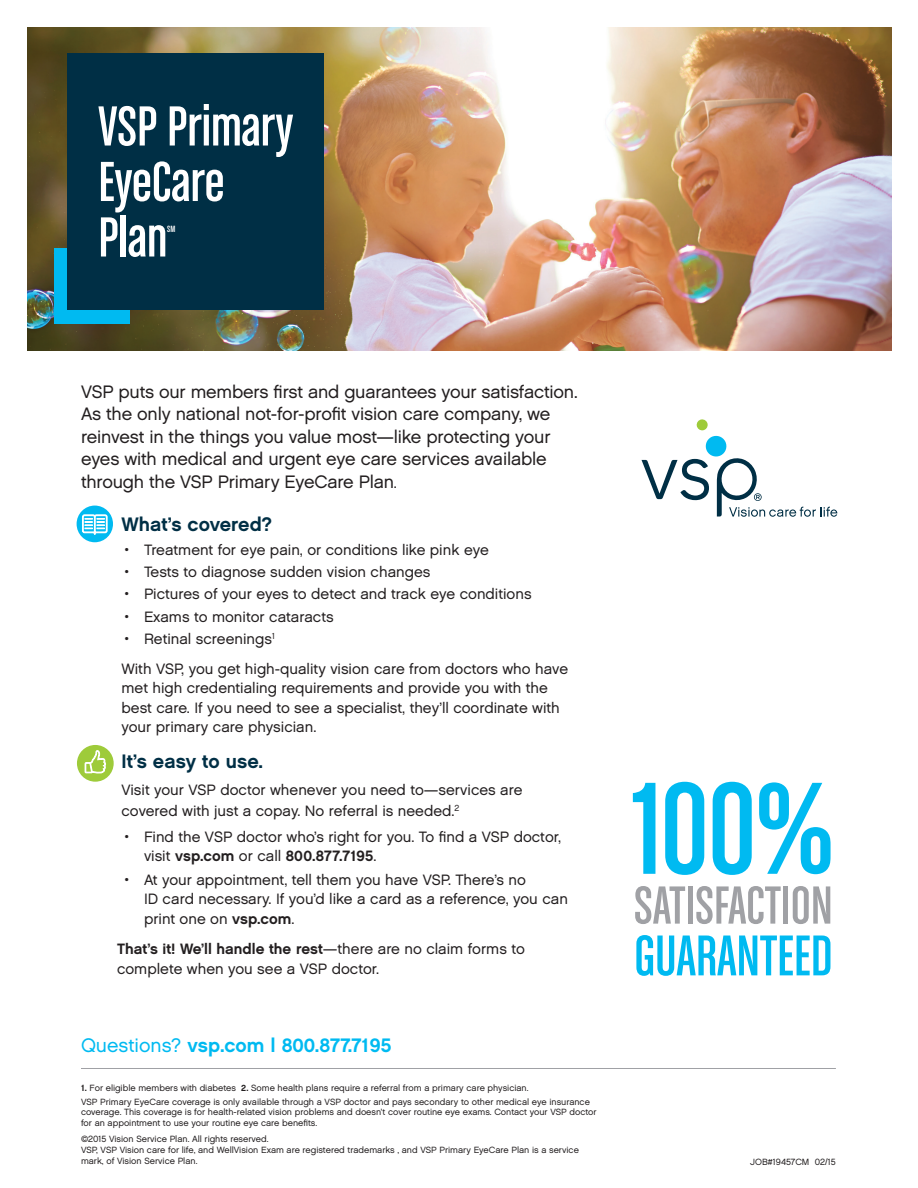
<style>
.page{position:relative;width:918px;height:1188px;background:#fff}
.page>*{position:absolute;margin:0;border:0;box-sizing:border-box;transform-origin:0 0}
.t1{font:139.5px "Chalet Comprime Cologne Sixty";color:#00baf1}
.t2{font:61.2px "Chalet Comprime Cologne Sixty";color:#00baf1}
.t3{font:60px/55.5px "Chalet Comprime Cologne Sixty";color:#fff}
.t4{font:57px "Chalet Comprime Cologne Sixty";color:#a0a1a5}
.t5{font:19.5px "Chalet New York Nineteen Sixty";color:#00baf1}
.t6{font:19.5px "Chalet New York Nineteen Sixty";color:#002f45}
.t7{font:18px/22.5px "Chalet London Nineteen Sixty";letter-spacing:-.01em;color:#231f20}
.t8{font:15px/19.5px "Chalet London Nineteen Sixty";color:#231f20}
.t9{font:15px "Chalet New York Nineteen Sixty";color:#231f20}
.t10{font:9.6px "Chalet Comprime Cologne Sixty";color:#fff}
.t11{font:9px/10.8px "Chalet London Nineteen Sixty";color:#231f20}
.s1{font-size:15px}
.s2{font-family:"Chalet London Nineteen Sixty"}
.s3{font-family:"Chalet New York Nineteen Sixty"}
</style>
<div class="page">
<img style="left:27px;top:27px;width:864px;height:324px">
<div style="left:54px;top:248px;width:76px;height:76px;background:#00baf1"></div>
<div style="left:68px;top:53px;width:256px;height:257px;background:#002f45"></div>
<svg style="left:696px;top:419px;width:12px;height:12px"></svg>
<svg style="left:642px;top:435px;width:195px;height:82px"></svg>
<hr style="left:81px;top:1068px;width:755px;height:1px;background:#a0a1a5">
<div style="left:77px;top:745px;width:37px;height:37px;background:#9ecb3a;border-radius:50%"></div>
<svg style="left:85px;top:750px;width:21px;height:24px"></svg>
<div style="left:77px;top:506px;width:36px;height:36px;background:#00baf1;border-radius:50%"></div>
<svg style="left:82px;top:515px;width:25px;height:20px"></svg>
<h3 class="t3" style="left:98px;top:98px;width:197px">VSP Primary<br>EyeCare<br>Plan</h3>
<p class="t10" style="left:167px;top:223px;width:10px">SM</p>
<p class="t7" style="left:81px;top:380px;width:498px">VSP puts our members first and guarantees your satisfaction.<br>As the only national not-for-profit vision care company, we reinvest in the things you value most—like protecting your eyes with medical and urgent eye care services available through the VSP Primary EyeCare Plan<span class="s1">.</span></p>
<h3 class="t6" style="left:122px;top:512px;width:152px">What’s covered?</h3>
<p class="t8" style="left:124px;top:540px;width:366px">• Treatment for eye pain, or conditions like pink eye</p>
<p class="t8" style="left:124px;top:562px;width:307px">• Tests to diagnose sudden vision changes</p>
<p class="t8" style="left:124px;top:584px;width:409px">• Pictures of your eyes to detect and track eye conditions</p>
<p class="t8" style="left:124px;top:606px;width:211px">• Exams to monitor cataracts</p>
<p class="t8" style="left:122px;top:623px;width:448px;line-height:30.3px">• Retinal screenings<sup>1<br></sup>With VSP, you get high-quality vision care from doctors who have</p>
<p class="t8" style="left:122px;top:678px;width:440px">met high credentialing requirements and provide you with the best care. If you need to see a specialist, they’ll coordinate with your primary care physician.</p>
<h3 class="t6" style="left:122px;top:749px;width:143px">It’s easy to use.</h3>
<p class="t8" style="left:122px;top:779px;width:402px;line-height:21px">Visit your VSP doctor whenever you need to—services are covered with just a copay. No referral is needed.<sup>2</sup></p>
<p class="t8" style="left:124px;top:827px;width:438px">• Find the VSP doctor who’s right for you. To find a VSP doctor,</p>
<p class="t9" style="left:144px;top:847px;width:234px"><span class="s2">visit</span> vsp.com <span class="s2">or call</span> 800.877.7195<span class="s2">.</span></p>
<p class="t8" style="left:144px;top:870px;width:426px;text-indent:-20px">• At your appointment, tell them you have VSP. There’s no<br>ID card necessary. If you’d like a card as a reference, you can print one on <span class="s3">vsp.com</span>.</p>
<p class="t9" style="left:117px;top:940px;width:409px">That’s it! We’ll handle the rest<span class="s2">—there are no claim forms to</span></p>
<p class="t8" style="left:117px;top:959px;width:264px">complete when you see a VSP doctor.</p>
<h3 class="t5" style="left:81px;top:1033px;width:312px"><span class="s2">Questions?</span> vsp.com | 800.877.7195</h3>
<p class="t11" style="left:81px;top:1081px;width:510px;line-height:13.5px"><span class="s3">1.</span> For eligible members with diabetes <span class="s3">2.</span> Some health plans require a referral from a primary care physician.<br>VSP Primary EyeCare coverage is only available through a VSP doctor and pays secondary to other medical eye insurance</p>
<p class="t11" style="left:81px;top:1107px;width:517px">coverage. This coverage is for health-related vision problems and doesn’t cover routine eye exams. Contact your VSP doctor for an appointment to use your routine eye care benefits.</p>
<p class="t11" style="left:81px;top:1134px;width:499px">©2015 Vision Service Plan. All rights reserved.<br>VSP, VSP Vision care for life, and WellVision Exam are registered trademarks , and VSP Primary EyeCare Plan is a service mark, of Vision Service Plan.</p>
<h1 class="t1" style="left:632px;top:752px;width:203px">100%</h1>
<h3 class="t4" style="left:634px;top:874px;width:200px">SATISFACTION</h3>
<h2 class="t2" style="left:634px;top:922px;width:200px">GUARANTEED</h2>
<p class="t11" style="left:750px;top:1156px;width:87px">JOB#19457CM 02/15</p>
</div>
